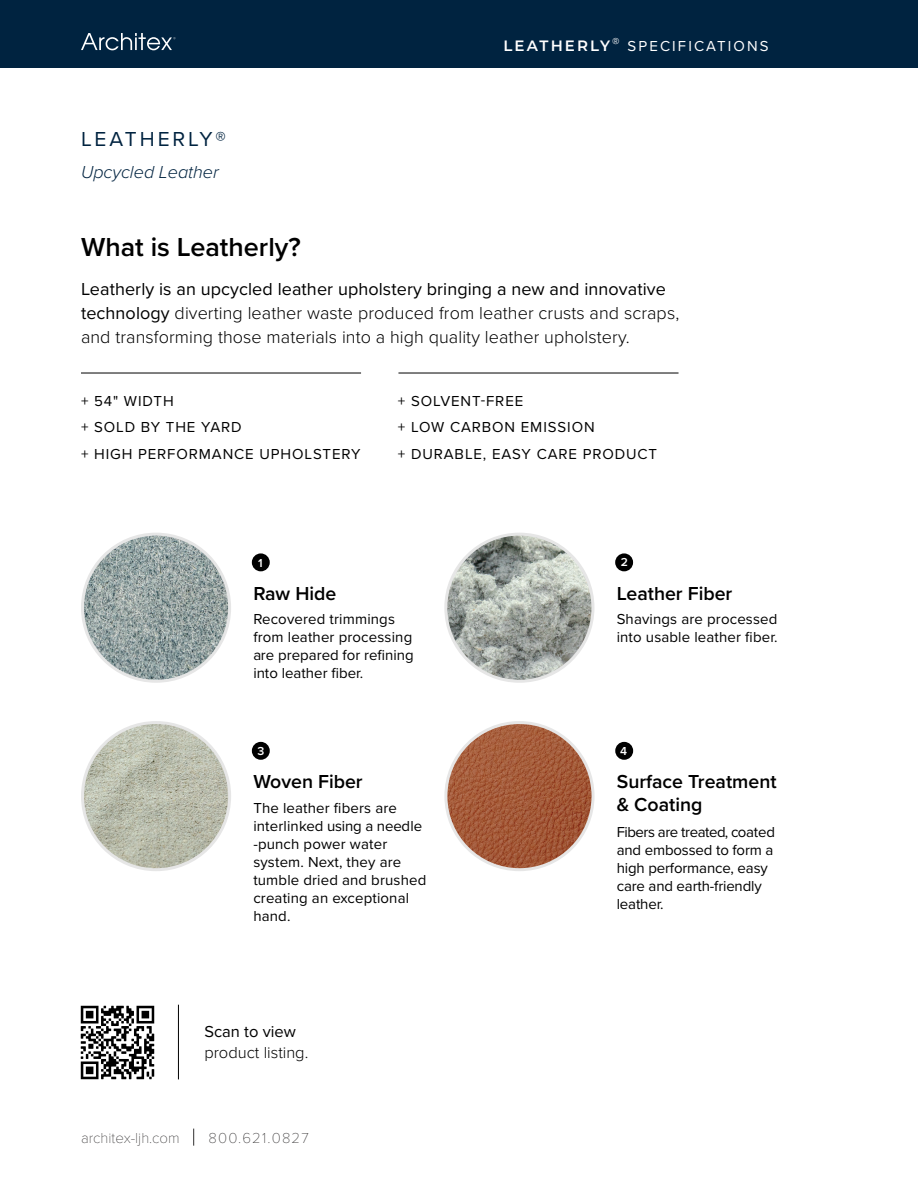
<style>
.page{position:relative;width:918px;height:1188px;background:#fff}
.page>*{position:absolute;margin:0;border:0;box-sizing:border-box;transform-origin:0 0}
.t1{font:600 27px "Proxima Nova";color:#000}
.t2{font:21px "Proxima Nova";letter-spacing:.14em;color:#002340}
.t3{font:600 19.5px/23.4px "Proxima Nova";color:#000}
.t4{font:300 18px/24px "Proxima Nova";letter-spacing:.005em;color:#000}
.t5{font:italic 300 18px "Proxima Nova";color:#002340}
.t6{font:300 16.5px "Proxima Nova";color:#000}
.t7{font:16.5px "Proxima Nova";color:#000}
.t8{font:15px/18px "Proxima Nova";letter-spacing:.01em;color:#000}
.t9{font:15px/26.2px "Proxima Nova";letter-spacing:.06em;color:#000}
.t10{font:15px/18px "Proxima Nova";letter-spacing:-.01em;color:#000}
.t11{font:15px "Proxima Nova";letter-spacing:.14em;color:#fff}
.t12{font:100 15px "Proxima Nova T";color:#312f30}
.t13{font:100 15px "Proxima Nova T";letter-spacing:.08em;color:#312f30}
.t14{font:600 12px "Proxima Nova";color:#fff}
.s1{font-family:"Montserrat";font-weight:600}
.s2{font-weight:400}
</style>
<div class="page">
<svg style="left:193px;top:1129px;width:1px;height:17px"></svg>
<div style="left:0;top:0;width:918px;height:68px;background:#002340"></div>
<svg style="left:81px;top:33px;width:95px;height:18px"></svg>
<hr style="left:178px;top:1005px;width:1px;height:74px;background:#000">
<img style="left:80px;top:1005px;width:75px;height:75px">
<img style="left:446px;top:534px;width:147px;height:147px;border-radius:74px">
<div style="left:444px;top:533px;width:150px;height:150px;border:3px solid #e6e6e6;border-radius:50%"></div>
<div style="left:617px;top:555px;width:15px;height:15px;background:#000;border-radius:50%"></div>
<div style="left:615px;top:553px;width:18px;height:18px;border:3px solid #000;border-radius:50%"></div>
<img style="left:82px;top:534px;width:148px;height:147px;border-radius:74px">
<div style="left:81px;top:533px;width:150px;height:150px;border:3px solid #e6e6e6;border-radius:50%"></div>
<div style="left:253px;top:555px;width:15px;height:15px;background:#000;border-radius:50%"></div>
<div style="left:252px;top:553px;width:18px;height:18px;border:3px solid #000;border-radius:50%"></div>
<img style="left:83px;top:723px;width:147px;height:147px;border-radius:74px">
<div style="left:81px;top:721px;width:150px;height:150px;border:3px solid #e6e6e6;border-radius:50%"></div>
<div style="left:253px;top:743px;width:15px;height:15px;background:#000;border-radius:50%"></div>
<div style="left:252px;top:742px;width:18px;height:18px;border:3px solid #000;border-radius:50%"></div>
<img style="left:446px;top:723px;width:147px;height:147px;border-radius:74px">
<div style="left:444px;top:721px;width:151px;height:150px;border:3px solid #e6e6e6;border-radius:50%"></div>
<div style="left:617px;top:743px;width:15px;height:15px;background:#000;border-radius:50%"></div>
<div style="left:615px;top:742px;width:18px;height:18px;border:3px solid #000;border-radius:50%"></div>
<hr style="left:81px;top:373px;width:280px;height:1px;background:#000">
<hr style="left:398px;top:373px;width:281px;height:1px;background:#000">
<h2 class="t2" style="left:81px;top:124px;width:146px">LEATHERLY®</h2>
<p class="t5" style="left:81px;top:159px;width:139px">Upcycled Leather</p>
<h1 class="t1" style="left:81px;top:227px;width:221px">What is Leatherly?</h1>
<p class="t11" style="left:504px;top:34px;width:267px"><span class="s1">LEATHERLY</span>® SPECIFICATIONS</p>
<p class="t4" style="left:81px;top:276px;width:600px"><span class="s2">Leatherly is an upcycled leather upholstery bringing a new and innovative technology</span> diverting leather waste produced from leather crusts and scraps, and transforming those materials into a high quality leather upholstery.</p>
<p class="t9" style="left:81px;top:387px;width:281px">+ 54" WIDTH<br>+ SOLD BY THE YARD<br>+ HIGH PERFORMANCE UPHOLSTERY</p>
<p class="t9" style="left:398px;top:387px;width:261px">+ SOLVENT-FREE<br>+ LOW CARBON EMISSION<br>+ DURABLE, EASY CARE PRODUCT</p>
<p class="t14" style="left:258px;top:554px;width:6px">1</p>
<h3 class="t3" style="left:253px;top:581px;width:85px">Raw Hide</h3>
<p class="t8" style="left:253px;top:610px;width:162px">Recovered trimmings from leather processing are prepared for refining into leather fiber.</p>
<p class="t14" style="left:258px;top:742px;width:8px">3</p>
<h3 class="t3" style="left:253px;top:769px;width:111px">Woven Fiber</h3>
<p class="t8" style="left:253px;top:798px;width:175px">The leather fibers are interlinked using a needle -punch power water system. Next, they are tumble dried and brushed creating an exceptional hand.</p>
<p class="t7" style="left:204px;top:1019px;width:93px">Scan to view</p>
<p class="t6" style="left:204px;top:1040px;width:105px">product listing.</p>
<p class="t12" style="left:81px;top:1126px;width:100px">architex-ljh.com</p>
<p class="t13" style="left:208px;top:1126px;width:102px">800.621.0827</p>
<p class="t14" style="left:621px;top:553px;width:9px">2</p>
<h3 class="t3" style="left:617px;top:581px;width:117px">Leather Fiber</h3>
<p class="t8" style="left:617px;top:610px;width:163px">Shavings are processed into usable leather fiber.</p>
<p class="t14" style="left:620px;top:742px;width:8px">4</p>
<h3 class="t3" style="left:617px;top:769px;width:161px">Surface Treatment &amp; Coating</h3>
<p class="t10" style="left:617px;top:822px;width:160px">Fibers are treated, coated and embossed to form a high performance, easy care and earth-friendly leather.</p>
</div>
